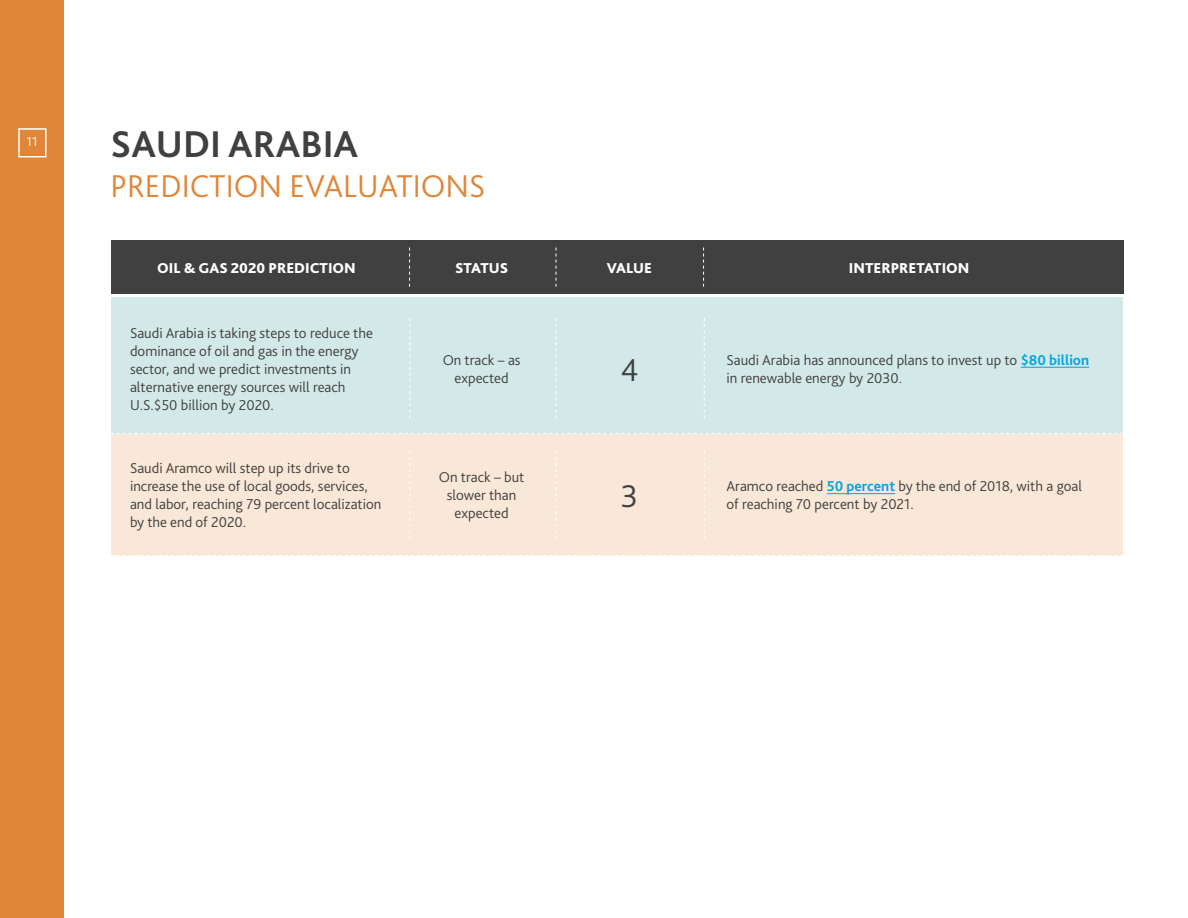
<style>
.page{position:relative;width:1188px;height:918px;background:#fff}
.page>*{position:absolute;margin:0;border:0;box-sizing:border-box;transform-origin:0 0}
.t1{font:700 39px "Bliss Pro";color:#404040}
.t2{font:300 33px "Bliss Pro";color:#df8639}
.t3{font:300 33px "Bliss Pro";color:#404040}
.t4{font:300 15px/18px "Bliss Pro";color:#404040}
.t5{font:800 15px "Bliss Pro";color:#fff}
.t6{font:300 13.5px "Bliss Pro";color:#fff}
.s1{font-weight:700;color:#02a5e2}
</style>
<div class="page">
<div style="left:111px;top:298px;width:1012px;height:141px;background:#d3e9e8"></div>
<div style="left:111px;top:434px;width:1012px;height:122px;background:#f9e7d7"></div>
<svg style="left:409px;top:318px;width:1px;height:101px"></svg>
<svg style="left:409px;top:451px;width:1px;height:88px"></svg>
<svg style="left:556px;top:318px;width:1px;height:101px"></svg>
<svg style="left:556px;top:451px;width:1px;height:88px"></svg>
<svg style="left:704px;top:318px;width:1px;height:101px"></svg>
<svg style="left:704px;top:451px;width:1px;height:88px"></svg>
<hr style="left:1021px;top:367px;width:68px;height:1px;background:#02a5e2">
<hr style="left:827px;top:493px;width:68px;height:1px;background:#02a5e2">
<svg style="left:111px;top:555px;width:1012px;height:1px"></svg>
<svg style="left:111px;top:433px;width:1012px;height:1px"></svg>
<div style="left:111px;top:241px;width:1013px;height:53px;background:#404040"></div>
<svg style="left:409px;top:248px;width:1px;height:39px"></svg>
<svg style="left:556px;top:248px;width:1px;height:39px"></svg>
<svg style="left:703px;top:248px;width:1px;height:39px"></svg>
<div style="left:0;top:0;width:64px;height:918px;background:#df8639"></div>
<div style="left:18px;top:128px;width:29px;height:29px;border:2px solid #fff"></div>
<p class="t6" style="left:27px;top:133px;width:13px">11</p>
<h1 class="t1" style="left:111px;top:120px;width:249px">SAUDI ARABIA</h1>
<h2 class="t2" style="left:111px;top:165px;width:376px">PREDICTION EVALUATIONS</h2>
<p class="t5" style="left:157px;top:259px;width:200px">OIL &amp; GAS 2020 PREDICTION</p>
<p class="t5" style="left:455px;top:259px;width:54px">STATUS</p>
<p class="t5" style="left:607px;top:259px;width:47px">VALUE</p>
<p class="t5" style="left:849px;top:259px;width:122px">INTERPRETATION</p>
<p class="t4" style="left:130px;top:324px;width:245px">Saudi Arabia is taking steps to reduce the dominance of oil and gas in the energy sector, and we predict investments in alternative energy sources will reach U.S.$50 billion by 2020.</p>
<p class="t4" style="left:130px;top:459px;width:253px">Saudi Aramco will step up its drive to increase the use of local goods, services, and labor, reaching 79 percent localization by the end of 2020.</p>
<p class="t4" style="left:443px;top:351px;width:79px;text-align:center">On track – as expected</p>
<p class="t4" style="left:439px;top:468px;width:87px;text-align:center">On track – but slower than expected</p>
<h2 class="t3" style="left:620px;top:349px;width:20px">4</h2>
<h2 class="t3" style="left:621px;top:476px;width:19px">3</h2>
<p class="t4" style="left:726px;top:351px;width:364px">Saudi Arabia has announced plans to invest up to <span class="s1">$80 billion </span>in renewable energy by 2030.</p>
<p class="t4" style="left:726px;top:477px;width:357px">Aramco reached <span class="s1">50 percent</span> by the end of 2018, with a goal of reaching 70 percent by 2021.</p>
</div>
